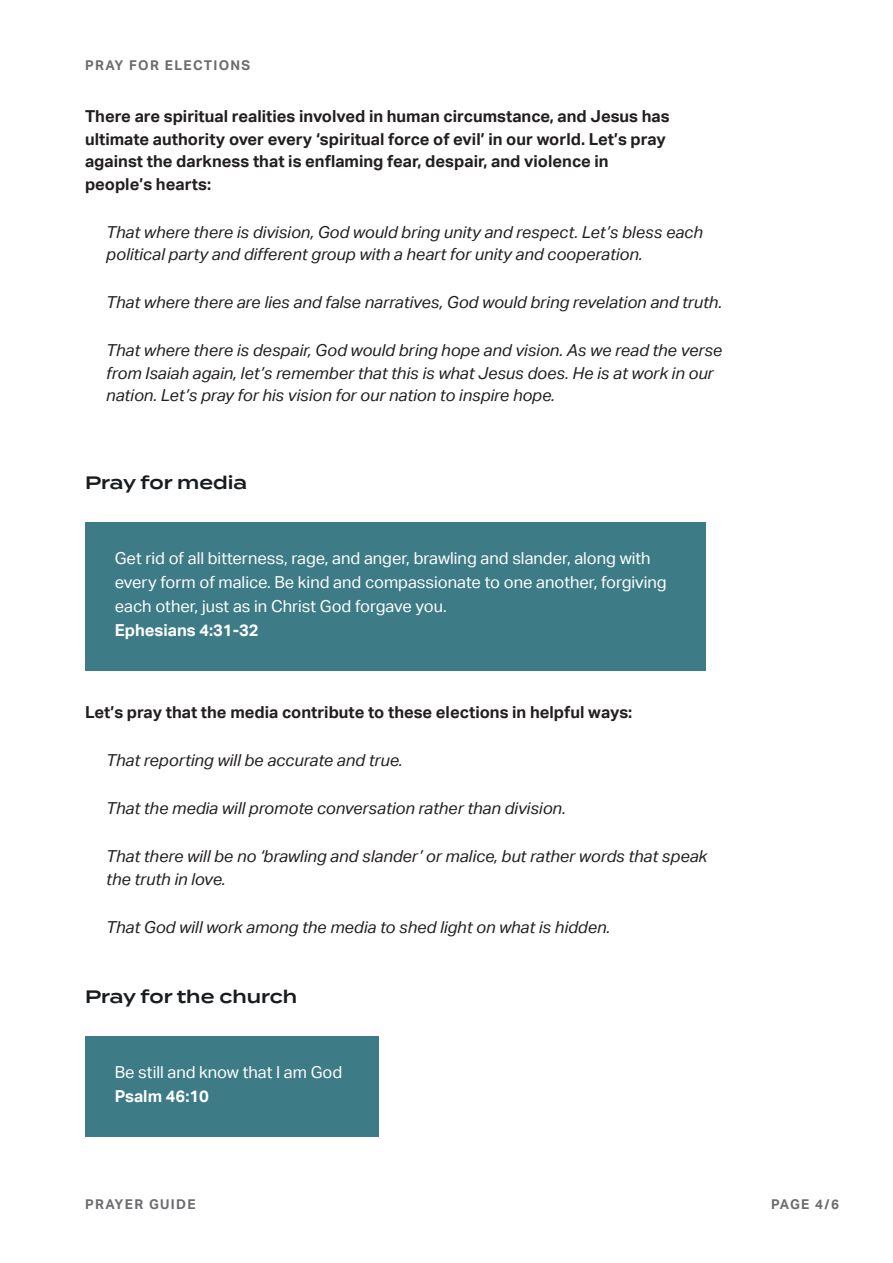
<style>
.page{position:relative;width:893px;height:1263px;background:#fff}
.page>*{position:absolute;margin:0;border:0;box-sizing:border-box;transform-origin:0 0}
.t1{font:600 18px "Termina";color:#191c1f}
.t2{font:italic 16.5px/22.5px "Aktiv Grotesk";color:#231f20}
.t3{font:700 16.5px/22.5px "Aktiv Grotesk";color:#231f20}
.Paragraph_Style_6{font:16.5px/24px "Aktiv Grotesk";color:#fff}
.Paragraph_Style_7{font:16.5px/24px "Aktiv Grotesk";color:#fff}
.t4{font:700 13.5px "Aktiv Grotesk";letter-spacing:.1em;color:#6c6d70}
.s1{font-weight:700}
</style>
<div class="page">
<div style="left:85px;top:522px;width:621px;height:148px;background:#3d7b87"></div>
<div style="left:85px;top:1036px;width:293px;height:101px;background:#3d7b87"></div>
<p class="t4" style="left:85px;top:58px;width:167px">PRAY FOR ELECTIONS</p>
<p class="t3" style="left:85px;top:105px;width:586px">There are spiritual realities involved in human circumstance, and Jesus has ultimate authority over every ‘spiritual force of evil’ in our world. Let’s pray against the darkness that is enflaming fear, despair, and violence in people’s hearts:</p>
<p class="t2" style="left:106px;top:221px;width:598px">That where there is division, God would bring unity and respect. Let’s bless each political party and different group with a heart for unity and cooperation.</p>
<p class="t2" style="left:106px;top:291px;width:617px">That where there are lies and false narratives, God would bring revelation and truth.</p>
<p class="t2" style="left:106px;top:339px;width:617px">That where there is despair, God would bring hope and vision. As we read the verse from Isaiah again, let’s remember that this is what Jesus does. He is at work in our nation. Let’s pray for his vision for our nation to inspire hope.</p>
<p class="t1" style="left:85px;top:469px;width:164px">Pray for media</p>
<p class="Paragraph_Style_6" style="left:115px;top:546px;width:553px">Get rid of all bitterness, rage, and anger, brawling and slander, along with every form of malice. Be kind and compassionate to one another, forgiving each other, just as in Christ God forgave you.<br><span class="s1">Ephesians 4:31-32</span></p>
<p class="t3" style="left:85px;top:701px;width:549px">Let’s pray that the media contribute to these elections in helpful ways:</p>
<p class="t2" style="left:106px;top:749px;width:298px">That reporting will be accurate and true.</p>
<p class="t2" style="left:106px;top:797px;width:461px">That the media will promote conversation rather than division.</p>
<p class="t2" style="left:106px;top:845px;width:602px">That there will be no ‘brawling and slander’ or malice, but rather words that speak the truth in love.</p>
<p class="t2" style="left:106px;top:916px;width:505px">That God will work among the media to shed light on what is hidden.</p>
<p class="t1" style="left:85px;top:983px;width:214px">Pray for the church</p>
<p class="Paragraph_Style_7" style="left:115px;top:1060px;width:229px">Be still and know that I am God<br><span class="s1">Psalm 46:10</span></p>
<p class="t4" style="left:85px;top:1196px;width:112px">PRAYER GUIDE</p>
<p class="t4" style="left:771px;top:1196px;width:69px">PAGE 4/6</p>
</div>
